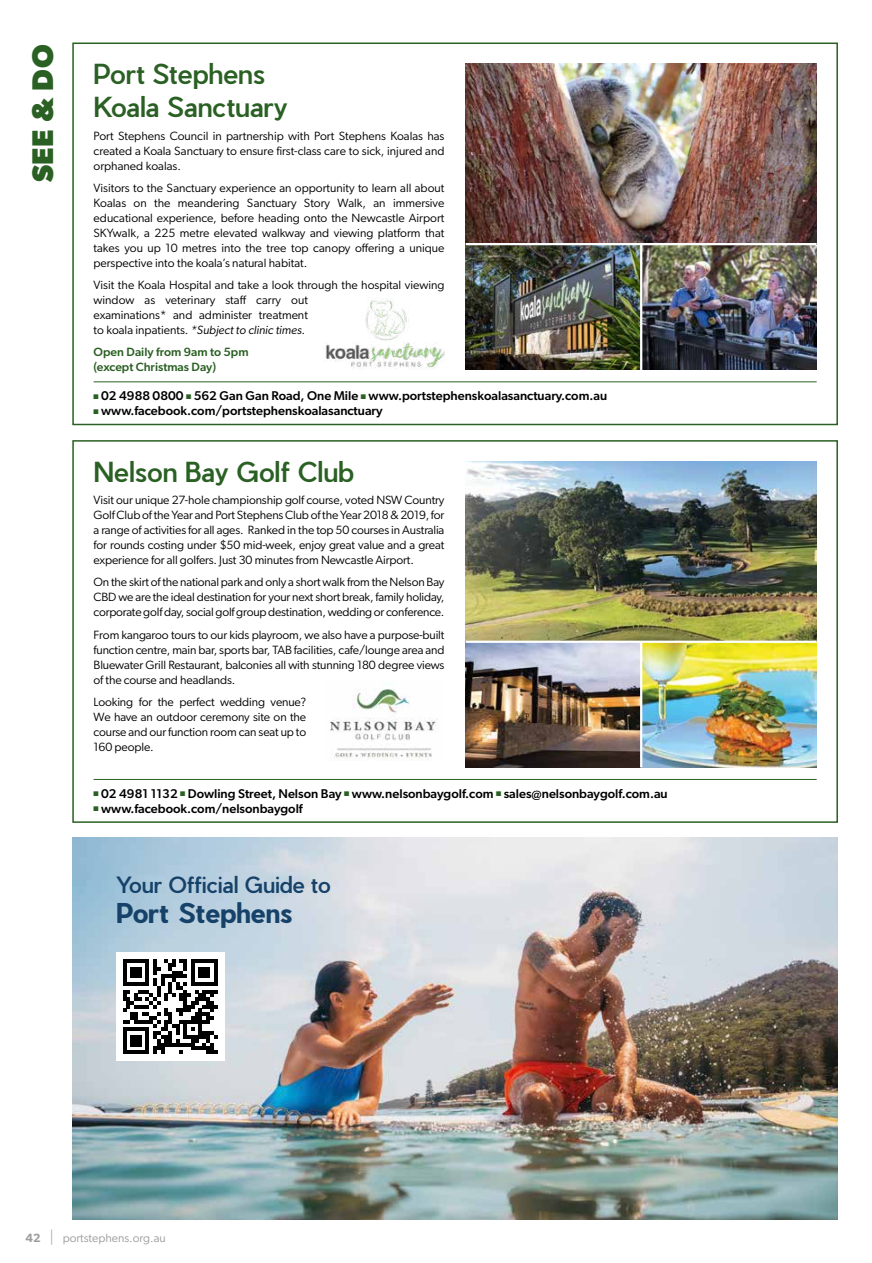
<style>
.page{position:relative;width:872px;height:1263px;background:#fff}
.page>*{position:absolute;margin:0;border:0;box-sizing:border-box;transform-origin:0 0}
.t1{font:700 30px "Gibson";color:#2a6023}
.t2{font:500 27px/33px "Pier Sans";letter-spacing:-.005em;color:#2a6023}
.t3{font:700 26.7px "Pier Sans";color:#164269}
.t4{font:500 21.9px "Pier Sans";letter-spacing:-.005em;color:#164269}
.t5{font:500 12.75px "Gibson";color:#000}
.t6{font:12px/15px "Gibson";letter-spacing:-.005em;color:#000;text-align:justify}
.t7{font:500 12px/15px "Gibson";color:#2a6023}
.t8{font:12px "Gibson";color:#9e9e9d}
.s1{font-style:italic}
.s2{color:#2a6023}
.s3{font-weight:600}
.s4{font-size:16.8px}
</style>
<div class="page">
<img style="left:72px;top:838px;width:766px;height:382px">
<div style="left:72px;top:43px;width:766px;height:382px;background:#fff;border:2px solid #2a6023"></div>
<hr style="left:94px;top:381px;width:722px;height:1px;background:#2a6023">
<img style="left:466px;top:64px;width:350px;height:306px">
<hr style="left:466px;top:243px;width:350px;height:2px;background:#fff">
<hr style="left:640px;top:244px;width:2px;height:126px;background:#fff">
<img style="left:323px;top:298px;width:121px;height:72px">
<div style="left:72px;top:440px;width:766px;height:383px;background:#fff;border:2px solid #2a6023"></div>
<hr style="left:94px;top:779px;width:722px;height:1px;background:#2a6023">
<img style="left:466px;top:461px;width:350px;height:306px">
<hr style="left:466px;top:641px;width:350px;height:2px;background:#fff">
<hr style="left:640px;top:642px;width:2px;height:125px;background:#fff">
<img style="left:330px;top:688px;width:108px;height:72px">
<div style="left:116px;top:953px;width:108px;height:108px;background:#fff"></div>
<svg style="left:123px;top:959px;width:94px;height:95px"></svg>
<h1 class="t1" style="left:25px;top:182px;width:139px;rotate:-90deg">SEE &amp; DO</h1>
<h2 class="t2" style="left:94px;top:58px;width:196px">Port Stephens<br>Koala Sanctuary</h2>
<p class="t6" style="left:94px;top:128px;width:352px">Port Stephens Council in partnership with Port Stephens Koalas has created a Koala Sanctuary to ensure first-class care to sick, injured and orphaned koalas.</p>
<p class="t6" style="left:94px;top:180px;width:352px">Visitors to the Sanctuary experience an opportunity to learn all about Koalas on the meandering Sanctuary Story Walk, an immersive educational experience, before heading onto the Newcastle Airport SKYwalk, a 225 metre elevated walkway and viewing platform that takes you up 10 metres into the tree top canopy offering a unique perspective into the koala’s natural habitat.</p>
<p class="t6" style="left:94px;top:277px;width:352px;text-align:left">Visit the Koala Hospital and take a look through the hospital viewing window as veterinary staff carry out<br>examinations* and administer treatment<br>to koala inpatients. <span class="s1">*Subject to clinic times.</span></p>
<p class="t7" style="left:94px;top:344px;width:156px">Open Daily from 9am to 5pm (except Christmas Day)</p>
<p class="t5" style="left:94px;top:388px;width:515px"><span class="s2">■</span> 02 4988 0800 <span class="s2">■</span> 562 Gan Gan Road, One Mile <span class="s2">■</span> www.portstephenskoalasanctuary.com.au</p>
<p class="t5" style="left:94px;top:403px;width:291px"><span class="s2">■</span> www.facebook.com/portstephenskoalasanctuary</p>
<h2 class="t2" style="left:94px;top:455px;width:262px">Nelson Bay Golf Club</h2>
<p class="t6" style="left:94px;top:492px;width:352px">Visit our unique 27-hole championship golf course, voted NSW Country Golf Club of the Year and Port Stephens Club of the Year 2018 &amp; 2019, for a range of activities for all ages. Ranked in the top 50 courses in Australia for rounds costing under $50 mid-week, enjoy great value and a great experience for all golfers. Just 30 minutes from Newcastle Airport.</p>
<p class="t6" style="left:94px;top:575px;width:352px">On the skirt of the national park and only a short walk from the Nelson Bay CBD we are the ideal destination for your next short break, family holiday, corporate golf day, social golf group destination, wedding or conference.</p>
<p class="t6" style="left:94px;top:627px;width:352px">From kangaroo tours to our kids playroom, we also have a purpose-built function centre, main bar, sports bar, TAB facilities, cafe/lounge area and Bluewater Grill Restaurant, balconies all with stunning 180 degree views of the course and headlands.</p>
<p class="t6" style="left:94px;top:694px;width:214px">Looking for the perfect wedding venue?<br>We have an outdoor ceremony site on the course and our function room can seat up to 160 people.</p>
<p class="t5" style="left:94px;top:786px;width:575px"><span class="s2">■</span> 02 4981 1132 <span class="s2">■</span> Dowling Street, Nelson Bay <span class="s2">■</span> www.nelsonbaygolf.com <span class="s2">■</span> sales@nelsonbaygolf.com.au</p>
<p class="t5" style="left:94px;top:801px;width:211px"><span class="s2">■</span> www.facebook.com/nelsonbaygolf</p>
<h3 class="t4" style="left:116px;top:870px;width:216px">Your Official Guide to</h3>
<h3 class="t3" style="left:116px;top:895px;width:178px">Port Stephens</h3>
<p class="t8" style="left:26px;top:1230px;width:142px"><span class="s3">42</span> <span class="s4">|</span> portstephens.org.au</p>
</div>
